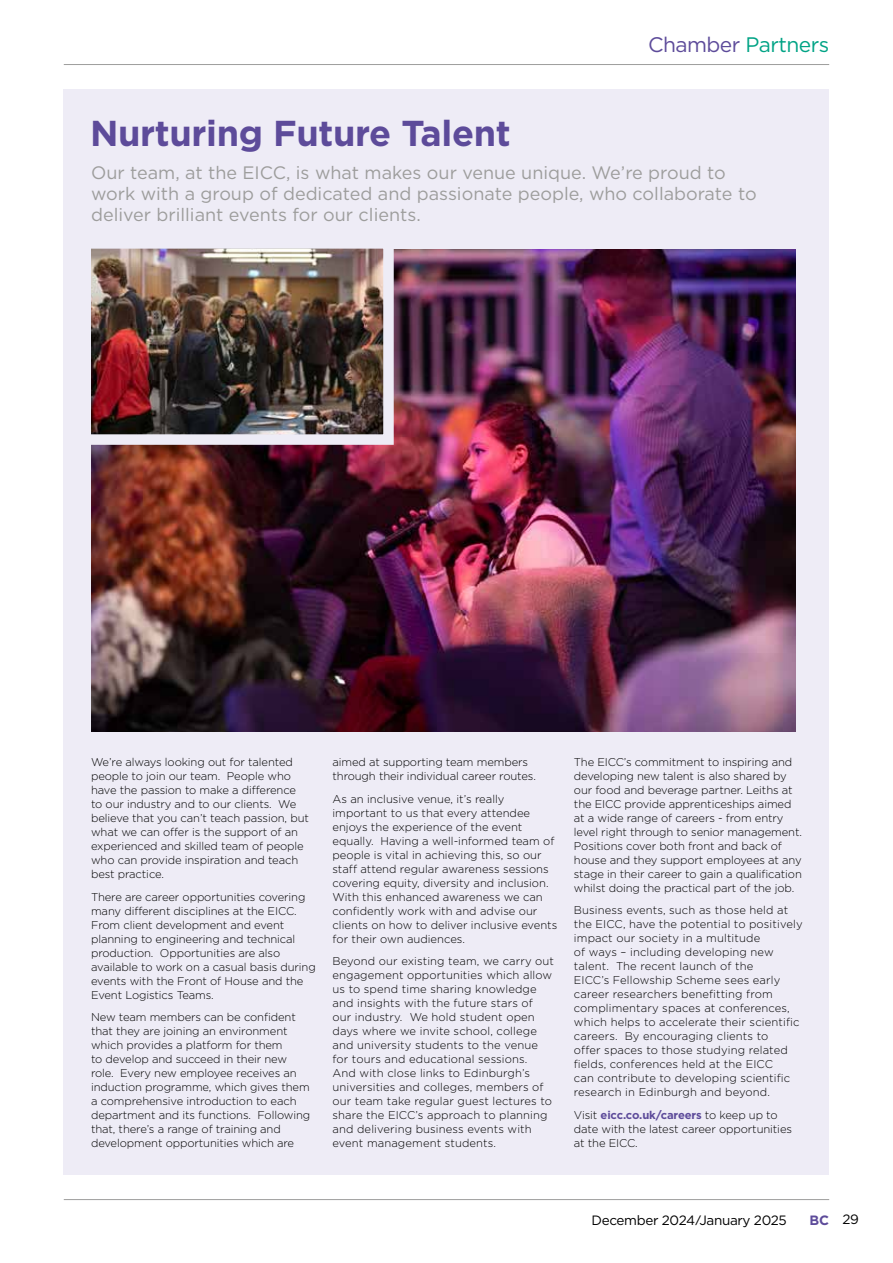
<style>
.page{position:relative;width:893px;height:1263px;background:#fff}
.page>*{position:absolute;margin:0;border:0;box-sizing:border-box;transform-origin:0 0}
.t1{font:700 36px "Gotham";letter-spacing:-.01em;color:#5d4b9a}
.t2{font:21px "Gotham";letter-spacing:-.025em;color:#00a385}
.t3{font:18px/21px "Gotham";color:#9d9d9c}
.t4{font:13.5px "Gotham";letter-spacing:-.025em;color:#000}
.t5{font:700 13.5px "Gotham";color:#5d4b9a}
.t6{font:300 11.25px/14px "Gotham";letter-spacing:-.01em;color:#000}
.t7{font:300 11.25px/14px "Gotham";letter-spacing:.01em;color:#000}
.s1{color:#5d4b9a}
.s2{font-weight:700;color:#5d4b9a}
.s3{font-weight:400;color:#000}
</style>
<div class="page">
<hr style="left:64px;top:64px;width:765px;height:1px;background:#9d9d9c">
<hr style="left:64px;top:1199px;width:765px;height:1px;background:#9d9d9c">
<div style="left:64px;top:89px;width:765px;height:1086px;background:#eeecf6"></div>
<img style="left:91px;top:250px;width:704px;height:481px">
<img style="left:91px;top:249px;width:292px;height:185px">
<div style="left:80px;top:238px;width:314px;height:207px;border:10px solid #eeecf6"></div>
<h2 class="t2" style="left:648px;top:33px;width:183px"><span class="s1">Chamber</span> Partners</h2>
<h1 class="t1" style="left:90px;top:112px;width:422px">Nurturing Future Talent</h1>
<h3 class="t3" style="left:91px;top:162px;width:667px">Our team, at the EICC, is what makes our venue unique. We’re proud to work with a group of dedicated and passionate people, who collaborate to deliver brilliant events for our clients.</h3>
<p class="t6" style="left:91px;top:755px;width:219px">We’re always looking out for talented people to join our team. People who have the passion to make a difference to our industry and to our clients. We believe that you can’t teach passion, but what we can offer is the support of an experienced and skilled team of people who can provide inspiration and teach best practice.</p>
<p class="t6" style="left:91px;top:890px;width:226px">There are career opportunities covering many different disciplines at the EICC.<br>From client development and event planning to engineering and technical production. Opportunities are also available to work on a casual basis during events with the Front of House and the Event Logistics Teams.</p>
<p class="t6" style="left:91px;top:1010px;width:221px">New team members can be confident that they are joining an environment which provides a platform for them<br>to develop and succeed in their new role. Every new employee receives an induction programme, which gives them a comprehensive introduction to each department and its functions. Following that, there’s a range of training and development opportunities which are</p>
<p class="t6" style="left:332px;top:755px;width:205px">aimed at supporting team members through their individual career routes.</p>
<p class="t6" style="left:332px;top:792px;width:226px">As an inclusive venue, it’s really important to us that every attendee enjoys the experience of the event equally. Having a well-informed team of people is vital in achieving this, so our staff attend regular awareness sessions covering equity, diversity and inclusion.<br>With this enhanced awareness we can confidently work with and advise our clients on how to deliver inclusive events for their own audiences.</p>
<p class="t7" style="left:332px;top:954px;width:223px">Beyond our existing team, we carry out engagement opportunities which allow us to spend time sharing knowledge and insights with the future stars of our industry. We hold student open days where we invite school, college and university students to the venue for tours and educational sessions.<br>And with close links to Edinburgh’s universities and colleges, members of our team take regular guest lectures to share the EICC’s approach to planning and delivering business events with event management students.</p>
<p class="t6" style="left:574px;top:755px;width:230px">The EICC’s commitment to inspiring and developing new talent is also shared by our food and beverage partner. Leiths at the EICC provide apprenticeships aimed at a wide range of careers - from entry level right through to senior management.<br>Positions cover both front and back of house and they support employees at any stage in their career to gain a qualification whilst doing the practical part of the job.</p>
<p class="t7" style="left:574px;top:903px;width:230px">Business events, such as those held at the EICC, have the potential to positively impact our society in a multitude<br>of ways – including developing new talent. The recent launch of the<br>EICC’s Fellowship Scheme sees early career researchers benefitting from complimentary spaces at conferences, which helps to accelerate their scientific careers. By encouraging clients to<br>offer spaces to those studying related fields, conferences held at the EICC<br>can contribute to developing scientific research in Edinburgh and beyond.</p>
<p class="t6" style="left:574px;top:1108px;width:220px">Visit <span class="s2">eicc.co.uk/careers</span> to keep up to date with the latest career opportunities at the EICC.</p>
<p class="t4" style="left:592px;top:1212px;width:197px">December 2024/January 2025</p>
<p class="t5" style="left:809px;top:1212px;width:51px">BC <span class="s3">29</span></p>
</div>
